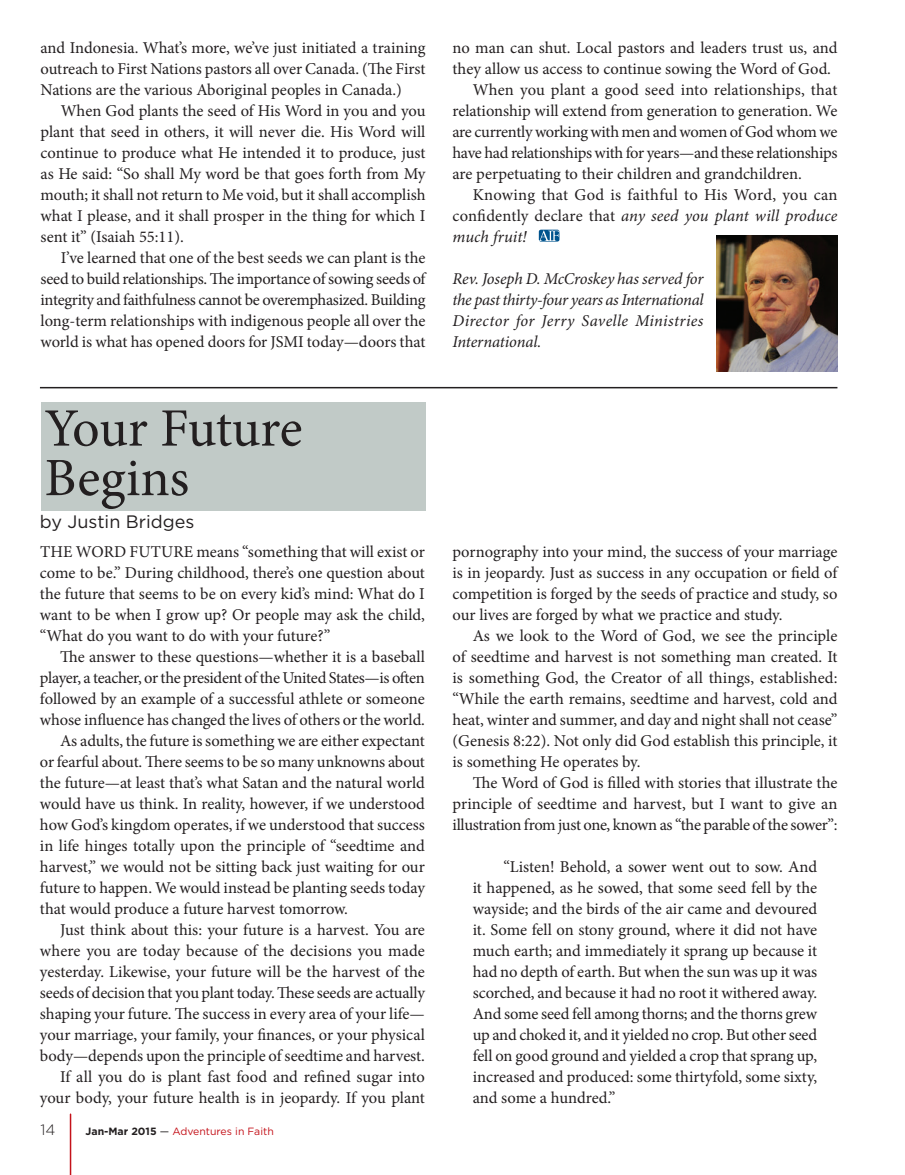
<style>
.page{position:relative;width:905px;height:1175px;background:#fff}
.page>*{position:absolute;margin:0;border:0;box-sizing:border-box;transform-origin:0 0}
.t1{font:54px/49.5px "Minion Pro";letter-spacing:-.01em;color:#231f20}
.t2{font:18px "Gotham";color:#231f20}
.t3{font:16.5px/21px "Minion Pro";letter-spacing:-.005em;color:#231f20;text-align:justify}
.t4{font:italic 16.5px/21px "Minion Pro";letter-spacing:.01em;color:#231f20;text-align:justify}
.t5{font:16.5px "Minion Pro";letter-spacing:.015em;color:#231f20}
.t6{font:300 15px "Gotham";color:#231f20}
.t7{font:10.5px "Gotham";color:#c4121a}
.s1{font-weight:700;color:#231f20}
.s2{color:#231f20}
.s3{font-style:normal}
</style>
<div class="page">
<div style="left:41px;top:403px;width:385px;height:108px;background:#c1cac7"></div>
<svg style="left:539px;top:230px;width:20px;height:11px"></svg>
<hr style="left:40px;top:387px;width:797px;height:1px;background:#231f20">
<img style="left:717px;top:235px;width:120px;height:136px">
<hr style="left:70px;top:1114px;width:1px;height:60px;background:#c4121a">
<p class="t3" style="left:40px;top:37px;width:386px">and Indonesia. What’s more, we’ve just initiated a training outreach to First Nations pastors all over Canada. (The First Nations are the various Aboriginal peoples in Canada.)</p>
<p class="t3" style="left:40px;top:100px;width:386px;text-indent:20px">When God plants the seed of His Word in you and you plant that seed in others, it will never die. His Word will continue to produce what He intended it to produce, just as He said: “So shall My word be that goes forth from My mouth; it shall not return to Me void, but it shall accomplish what I please, and it shall prosper in the thing for which I sent it” (Isaiah 55:11).</p>
<p class="t3" style="left:40px;top:247px;width:386px;text-indent:20px">I’ve learned that one of the best seeds we can plant is the seed to build relationships. The importance of sowing seeds of integrity and faithfulness cannot be overemphasized. Building long-term relationships with indigenous people all over the world is what has opened doors for JSMI today—doors that</p>
<h1 class="t1" style="left:44px;top:404px;width:259px">Your Future<br>Begins</h1>
<p class="t2" style="left:40px;top:512px;width:156px">by Justin Bridges</p>
<p class="t3" style="left:40px;top:541px;width:386px">THE WORD FUTURE means “something that will exist or come to be.” During childhood, there’s one question about the future that seems to be on every kid’s mind: What do I want to be when I grow up? Or people may ask the child, “What do you want to do with your future?”</p>
<p class="t3" style="left:60px;top:646px;width:366px">The answer to these questions—whether it is a baseball</p>
<p class="t3" style="left:40px;top:667px;width:386px">player, a teacher, or the president of the United States—is often</p>
<p class="t3" style="left:40px;top:688px;width:386px">followed by an example of a successful athlete or someone</p>
<p class="t3" style="left:40px;top:709px;width:386px">whose influence has changed the lives of others or the world.</p>
<p class="t3" style="left:60px;top:730px;width:366px">As adults, the future is something we are either expectant</p>
<p class="t3" style="left:40px;top:751px;width:386px">or fearful about. There seems to be so many unknowns about</p>
<p class="t3" style="left:40px;top:772px;width:386px">the future—at least that’s what Satan and the natural world</p>
<p class="t3" style="left:40px;top:793px;width:386px">would have us think. In reality, however, if we understood</p>
<p class="t3" style="left:40px;top:814px;width:386px">how God’s kingdom operates, if we understood that success</p>
<p class="t3" style="left:40px;top:835px;width:386px">in life hinges totally upon the principle of “seedtime and</p>
<p class="t3" style="left:40px;top:856px;width:386px">harvest,” we would not be sitting back just waiting for our</p>
<p class="t3" style="left:40px;top:877px;width:386px">future to happen. We would instead be planting seeds today</p>
<p class="t3" style="left:40px;top:898px;width:309px">that would produce a future harvest tomorrow.</p>
<p class="t3" style="left:60px;top:919px;width:366px">Just think about this: your future is a harvest. You are</p>
<p class="t3" style="left:40px;top:940px;width:386px">where you are today because of the decisions you made</p>
<p class="t3" style="left:40px;top:961px;width:386px">yesterday. Likewise, your future will be the harvest of the</p>
<p class="t3" style="left:40px;top:982px;width:386px">seeds of decision that you plant today. These seeds are actually</p>
<p class="t3" style="left:40px;top:1003px;width:386px">shaping your future. The success in every area of your life—</p>
<p class="t3" style="left:40px;top:1024px;width:386px">your marriage, your family, your finances, or your physical</p>
<p class="t3" style="left:40px;top:1045px;width:386px">body—depends upon the principle of seedtime and harvest.</p>
<p class="t3" style="left:60px;top:1066px;width:366px">If all you do is plant fast food and refined sugar into</p>
<p class="t3" style="left:40px;top:1087px;width:386px">your body, your future health is in jeopardy. If you plant</p>
<p class="t6" style="left:40px;top:1121px;width:16px">14</p>
<p class="t7" style="left:86px;top:1125px;width:190px"><span class="s1">Jan-Mar 2015</span> <span class="s2">—</span> Adventures in Faith</p>
<p class="t3" style="left:452px;top:37px;width:386px">no man can shut. Local pastors and leaders trust us, and</p>
<p class="t3" style="left:452px;top:58px;width:380px">they allow us access to continue sowing the Word of God.</p>
<p class="t3" style="left:472px;top:79px;width:366px">When you plant a good seed into relationships, that</p>
<p class="t3" style="left:452px;top:100px;width:386px">relationship will extend from generation to generation. We</p>
<p class="t3" style="left:452px;top:121px;width:386px">are currently working with men and women of God whom we</p>
<p class="t3" style="left:452px;top:142px;width:386px">have had relationships with for years—and these relationships</p>
<p class="t3" style="left:452px;top:163px;width:351px">are perpetuating to their children and grandchildren.</p>
<p class="t5" style="left:472px;top:183px;width:366px">Knowing that God is faithful to His Word, you can</p>
<p class="t4" style="left:452px;top:205px;width:386px"><span class="s3">confidently declare that</span> any seed you plant will produce</p>
<p class="t4" style="left:452px;top:226px;width:76px">much fruit!</p>
<p class="t4" style="left:452px;top:268px;width:252px">Rev. Joseph D. McCroskey has served for the past thirty-four years as International Director for Jerry Savelle Ministries International.</p>
<p class="t3" style="left:452px;top:541px;width:386px">pornography into your mind, the success of your marriage is in jeopardy. Just as success in any occupation or field of competition is forged by the seeds of practice and study, so our lives are forged by what we practice and study.</p>
<p class="t3" style="left:452px;top:625px;width:386px;text-indent:20px">As we look to the Word of God, we see the principle of seedtime and harvest is not something man created. It is something God, the Creator of all things, established: “While the earth remains, seedtime and harvest, cold and heat, winter and summer, and day and night shall not cease” (Genesis 8:22). Not only did God establish this principle, it is something He operates by.</p>
<p class="t3" style="left:452px;top:772px;width:386px;text-indent:20px">The Word of God is filled with stories that illustrate the principle of seedtime and harvest, but I want to give an illustration from just one, known as “the parable of the sower”:</p>
<p class="t3" style="left:473px;top:856px;width:346px;text-indent:31px">“Listen! Behold, a sower went out to sow. And it happened, as he sowed, that some seed fell by the wayside; and the birds of the air came and devoured it. Some fell on stony ground, where it did not have much earth; and immediately it sprang up because it had no depth of earth. But when the sun was up it was scorched, and because it had no root it withered away.<br>And some seed fell among thorns; and the thorns grew up and choked it, and it yielded no crop. But other seed fell on good ground and yielded a crop that sprang up, increased and produced: some thirtyfold, some sixty, and some a hundred.”</p>
</div>
